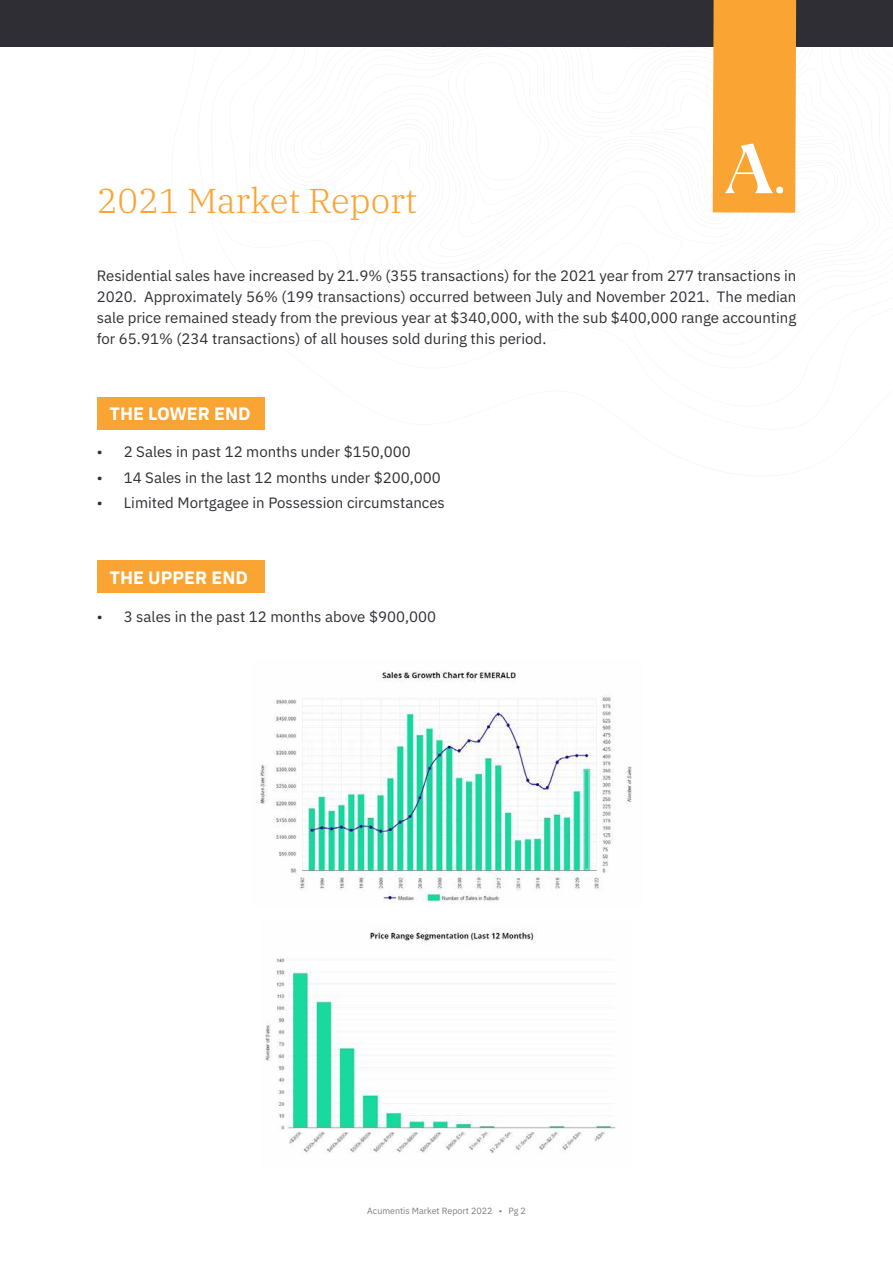
<style>
.page{position:relative;width:893px;height:1263px;background:#fff}
.page>*{position:absolute;margin:0;border:0;box-sizing:border-box;transform-origin:0 0}
.t1{font:300 34.5px "IBM Plex Serif";color:#f9a433}
.t2{font:700 18px "IBM Plex Sans";color:#fff}
.t3{font:15px/21px "IBM Plex Sans";color:#302e35;text-align:justify}
.t4{font:9px "IBM Plex Sans";color:#807a7f}
</style>
<div class="page">
<div style="left:0;top:0;width:893px;height:47px;background:#302e35"></div>
<div style="left:97px;top:397px;width:167px;height:32px;background:#f9a433"></div>
<div style="left:97px;top:560px;width:167px;height:33px;background:#f9a433"></div>
<svg style="left:712px;top:0;width:85px;height:213px;background:#f8a940"></svg>
<img style="left:257px;top:670px;width:375px;height:233px">
<img style="left:265px;top:929px;width:351px;height:225px">
<p class="t1" style="left:97px;top:174px;width:322px">2021 Market Report</p>
<p class="t3" style="left:97px;top:264px;width:701px">Residential sales have increased by 21.9% (355 transactions) for the 2021 year from 277 transactions in 2020. Approximately 56% (199 transactions) occurred between July and November 2021. The median sale price remained steady from the previous year at $340,000, with the sub $400,000 range accounting for 65.91% (234 transactions) of all houses sold during this period.</p>
<p class="t2" style="left:109px;top:399px;width:143px">THE LOWER END</p>
<p class="t3" style="left:97px;top:440px;width:316px">• 2 Sales in past 12 months under $150,000</p>
<p class="t3" style="left:97px;top:466px;width:346px">• 14 Sales in the last 12 months under $200,000</p>
<p class="t3" style="left:97px;top:491px;width:350px">• Limited Mortgagee in Possession circumstances</p>
<p class="t2" style="left:109px;top:563px;width:140px">THE UPPER END</p>
<p class="t3" style="left:97px;top:605px;width:341px">• 3 sales in the past 12 months above $900,000</p>
<p class="t4" style="left:367px;top:1204px;width:160px">Acumentis Market Report 2022 • Pg 2</p>
</div>
